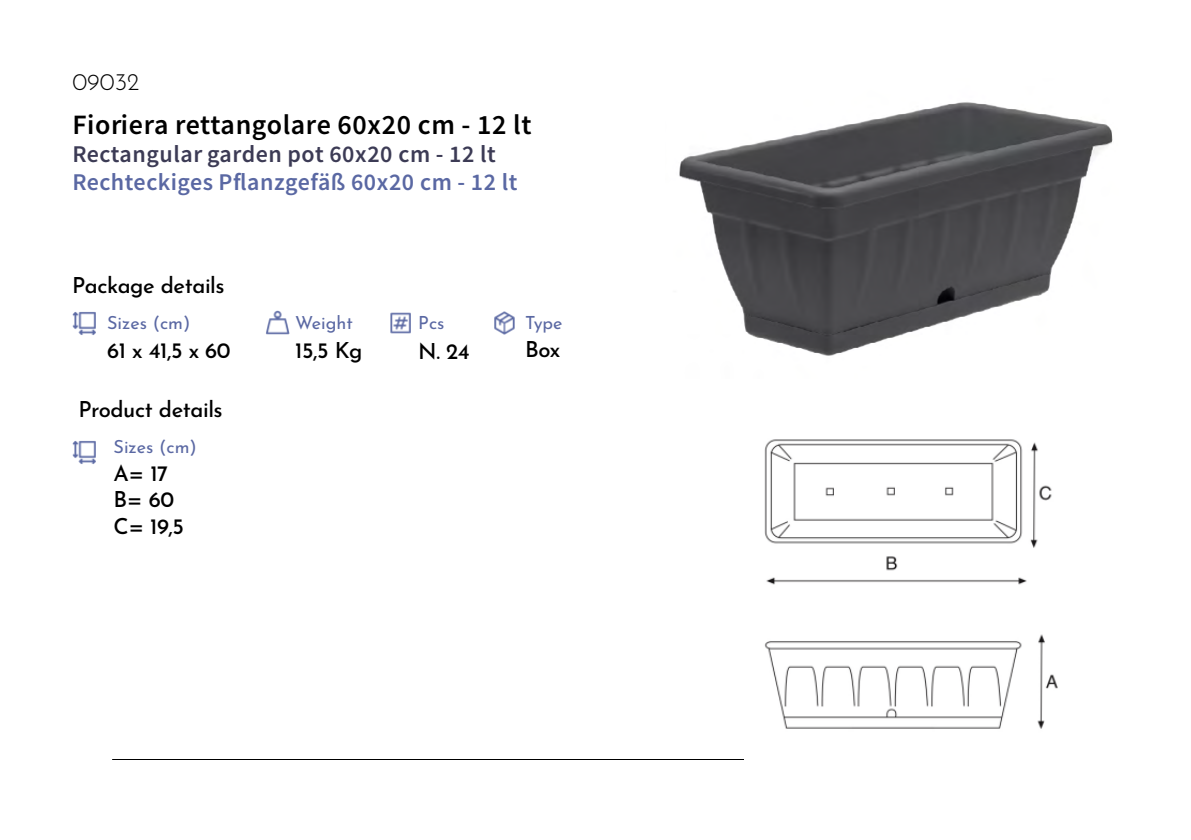
<style>
.page{position:relative;width:1191px;height:840px;background:#fff}
.page>*{position:absolute;margin:0;border:0;box-sizing:border-box;transform-origin:0 0}
.t1{font:28px "Source Sans Variable";letter-spacing:.02em;color:#000}
.t2{font:24px "Source Sans Variable";letter-spacing:.02em;color:#5a68a3}
.t3{font:24px "Source Sans Variable";letter-spacing:.02em;color:#3c3b55}
.t4{font:300 24px "Josefin Sans";color:#000}
.t5{font:500 22px/26.4px "Josefin Sans";letter-spacing:-.02em;color:#000}
.t6{font:18px "Josefin Sans";color:#5a68a3}
</style>
<div class="page">
<img style="left:266px;top:310px;width:24px;height:25px">
<img style="left:390px;top:312px;width:21px;height:22px">
<img style="left:494px;top:311px;width:21px;height:24px">
<hr style="left:112px;top:758px;width:950px;height:1px;background:#000">
<img style="left:679px;top:102px;width:434px;height:254px">
<img style="left:744px;top:439px;width:318px;height:320px">
<img style="left:72px;top:312px;width:24px;height:23px">
<img style="left:72px;top:441px;width:24px;height:23px">
<p class="t4" style="left:72px;top:64px;width:68px">09032</p>
<p class="t1" style="left:72px;top:107px;width:461px">Fioriera rettangolare 60x20 cm - 12 lt</p>
<p class="t3" style="left:72px;top:139px;width:425px">Rectangular garden pot 60x20 cm - 12 lt</p>
<p class="t2" style="left:72px;top:167px;width:446px">Rechteckiges Pflanzgefäß 60x20 cm - 12 lt</p>
<p class="t5" style="left:72px;top:270px;width:154px">Package details</p>
<p class="t6" style="left:107px;top:309px;width:85px">Sizes (cm)</p>
<p class="t6" style="left:295px;top:309px;width:59px">Weight</p>
<p class="t6" style="left:418px;top:309px;width:28px">Pcs</p>
<p class="t6" style="left:525px;top:309px;width:39px">Type</p>
<p class="t5" style="left:107px;top:335px;width:125px">61 x 41,5 x 60</p>
<p class="t5" style="left:295px;top:335px;width:69px">15,5 Kg</p>
<p class="t5" style="left:418px;top:336px;width:53px">N. 24</p>
<p class="t5" style="left:525px;top:334px;width:37px">Box</p>
<p class="t5" style="left:78px;top:394px;width:146px">Product details</p>
<p class="t6" style="left:114px;top:433px;width:85px">Sizes (cm)</p>
<p class="t5" style="left:114px;top:458px;width:72px">A= 17<br>B= 60<br>C= 19,5</p>
</div>
